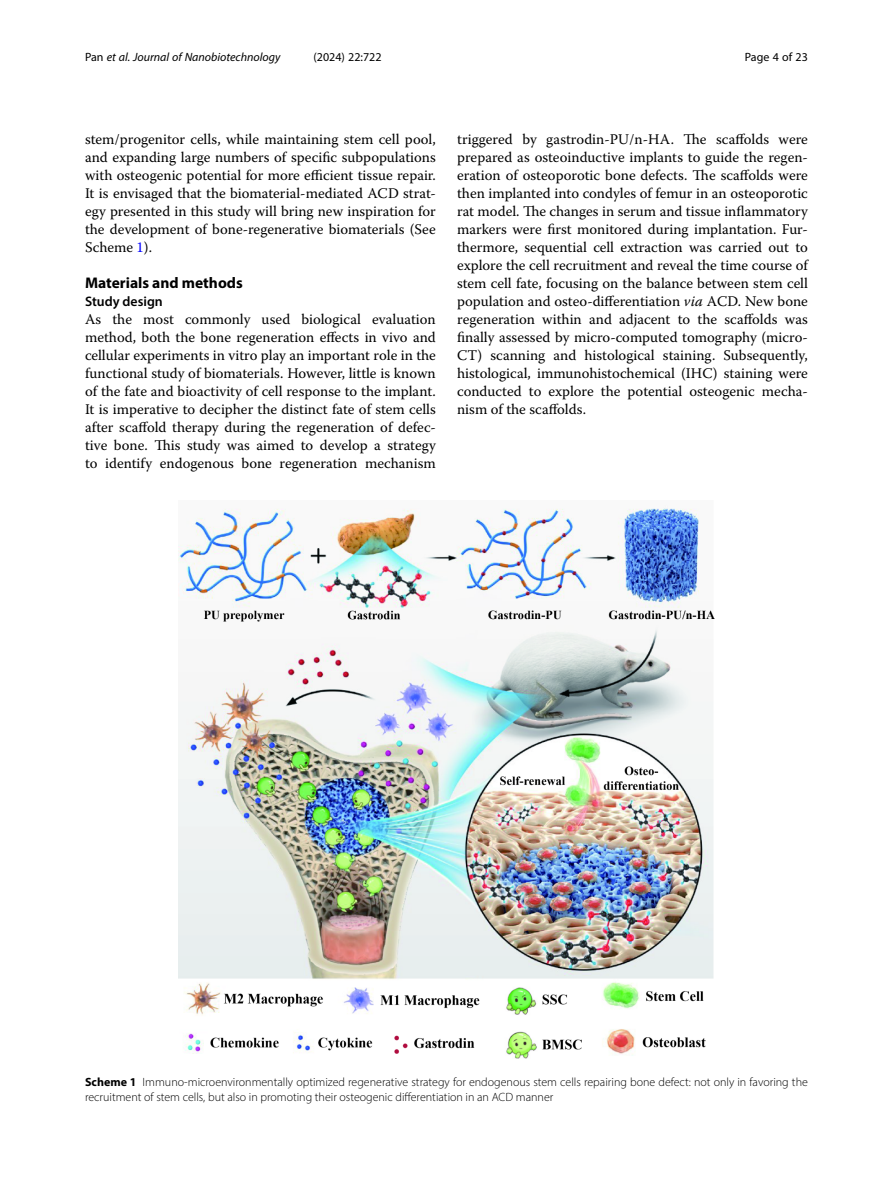
<style>
.page{position:relative;width:893px;height:1191px;background:#fff}
.page>*{position:absolute;margin:0;border:0;box-sizing:border-box;transform-origin:0 0}
.Head_1{font:700 15.45px "Myriad Pro";color:#000}
.Body_Text{font:14.7px/18px "Warnock Pro";color:#000;text-align:justify}
.Body_Text_Indent{font:14.7px/18px "Warnock Pro";color:#000;text-align:justify}
.Head_2_After_1{font:600 13.8px "Myriad Pro";color:#000}
.Figure_Caption{font:300 12px/15px "Myriad Pro";color:#000}
.t1{font:italic 12px "Myriad Pro";color:#000}
.t2{font:12px "Myriad Pro";color:#000}
.s1{font-style:normal}
.s2{color:#00f}
.s3{font-style:italic}
.s4{font-weight:700}
</style>
<div class="page">
<img style="left:179px;top:508px;width:535px;height:551px">
<p class="t1" style="left:85px;top:50px;width:197px"><span class="s1">Pan</span> et al. Journal of Nanobiotechnology</p>
<p class="t2" style="left:314px;top:50px;width:70px">(2024) 22:722</p>
<p class="t2" style="left:745px;top:50px;width:65px">Page 4 of 23</p>
<p class="Body_Text_Indent" style="left:85px;top:130px;width:352px">stem/progenitor cells, while maintaining stem cell pool, and expanding large numbers of specific subpopulations with osteogenic potential for more efficient tissue repair.<br>It is envisaged that the biomaterial-mediated ACD strat&shy;egy presented in this study will bring new inspiration for the development of bone-regenerative biomaterials (See Scheme <span class="s2">1</span>).</p>
<p class="Head_1" style="left:85px;top:273px;width:159px">Materials and methods</p>
<p class="Head_2_After_1" style="left:85px;top:293px;width:79px">Study design</p>
<p class="Body_Text" style="left:85px;top:310px;width:352px">As the most commonly used biological evaluation method, both the bone regeneration effects in vivo and cellular experiments in vitro play an important role in the functional study of biomaterials. However, little is known of the fate and bioactivity of cell response to the implant.<br>It is imperative to decipher the distinct fate of stem cells after scaffold therapy during the regeneration of defec&shy;tive bone. This study was aimed to develop a strategy to identify endogenous bone regeneration mechanism</p>
<p class="Body_Text" style="left:457px;top:130px;width:352px">triggered by gastrodin-PU/n-HA. The scaffolds were prepared as osteoinductive implants to guide the regen&shy;eration of osteoporotic bone defects. The scaffolds were then implanted into condyles of femur in an osteoporotic rat model. The changes in serum and tissue inflammatory markers were first monitored during implantation. Fur&shy;thermore, sequential cell extraction was carried out to explore the cell recruitment and reveal the time course of stem cell fate, focusing on the balance between stem cell population and osteo-differentiation <span class="s3">via</span> ACD. New bone regeneration within and adjacent to the scaffolds was finally assessed by micro-computed tomography (micro-CT) scanning and histological staining. Subsequently, histological, immunohistochemical (IHC) staining were conducted to explore the potential osteogenic mecha&shy;nism of the scaffolds.</p>
<p class="Figure_Caption" style="left:85px;top:1074px;width:724px"><span class="s4">Scheme 1</span> Immuno-microenvironmentally optimized regenerative strategy for endogenous stem cells repairing bone defect: not only in favoring the recruitment of stem cells, but also in promoting their osteogenic differentiation in an ACD manner</p>
</div>
